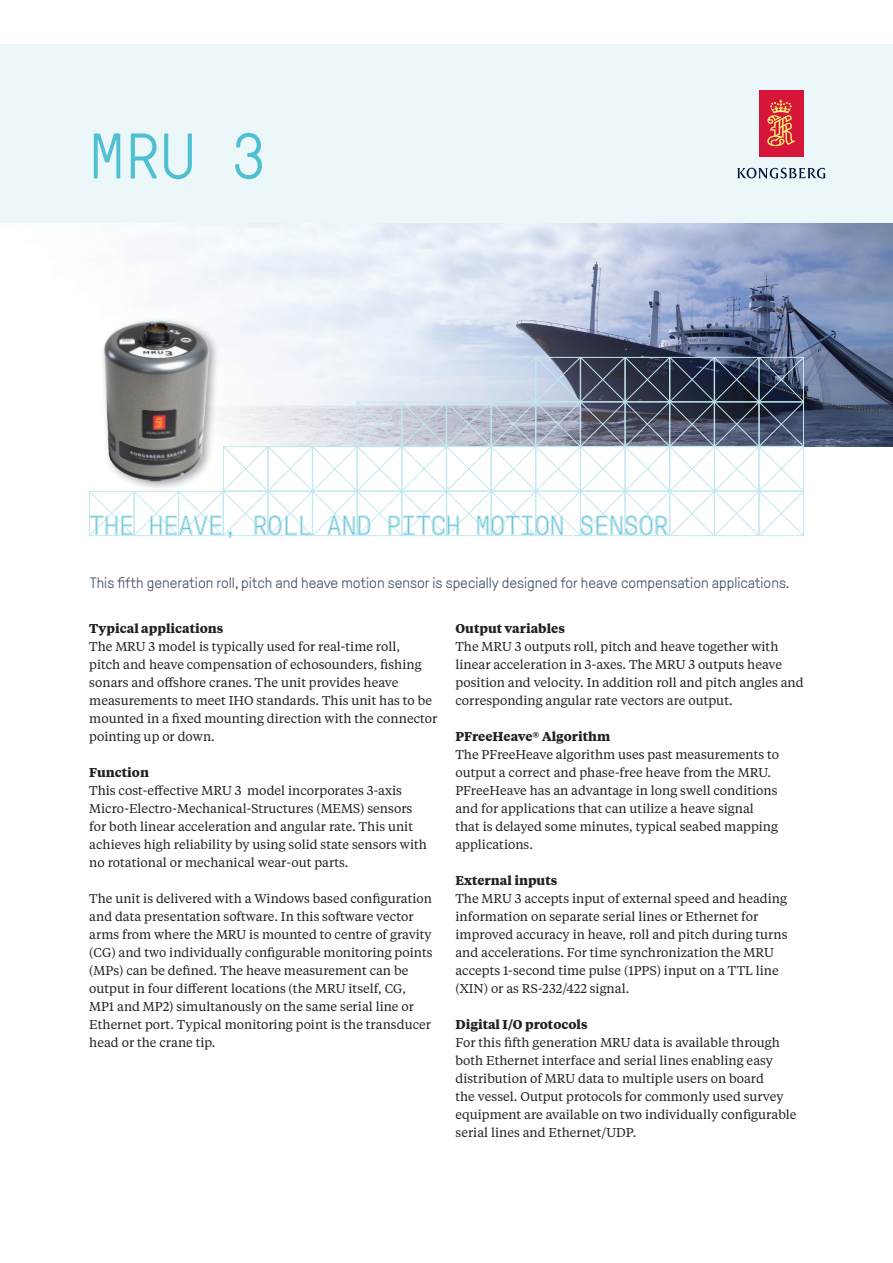
<style>
.page{position:relative;width:893px;height:1263px;background:#fff}
.page>*{position:absolute;margin:0;border:0;box-sizing:border-box;transform-origin:0 0}
.H0_-_Cover{font:300 64.5px "GT Pressura Mono";color:#4fc0d2}
.H2_-_Headlines__Norm{font:300 27px "GT Pressura Mono";color:#4fc0d2}
.Ingress_Pressura{font:300 15px "GT Pressura";color:#405267}
.Body{font:12.75px/18px "Tiempos Text";color:#231f20}
.Body-2{font:700 12.75px "Tiempos Text";color:#231f20}
</style>
<div class="page">
<img style="left:130px;top:223px;width:763px;height:223px">
<div style="left:0;top:45px;width:893px;height:178px;background:#ebf7f9"></div>
<div style="left:759px;top:90px;width:44px;height:66px;background:#d71439"></div>
<svg style="left:767px;top:100px;width:28px;height:46px"></svg>
<svg style="left:737px;top:168px;width:88px;height:11px"></svg>
<svg style="left:89px;top:357px;width:715px;height:181px"></svg>
<div style="left:99px;top:317px;width:121px;height:175px;background:#231f20;opacity:.4"></div>
<img style="left:103px;top:321px;width:108px;height:161px">
<p class="H0_-_Cover" style="left:89px;top:122px;width:179px">MRU 3</p>
<p class="H2_-_Headlines__Norm" style="left:89px;top:511px;width:581px">THE HEAVE, ROLL AND PITCH MOTION SENSOR</p>
<p class="Ingress_Pressura" style="left:90px;top:575px;width:701px">This fifth generation roll, pitch and heave motion sensor is specially designed for heave compensation applications.</p>
<p class="Body-2" style="left:89px;top:620px;width:136px">Typical applications</p>
<p class="Body" style="left:89px;top:637px;width:350px">The MRU 3 model is typically used for real-time roll,<br>pitch and heave compensation of echosounders, fishing sonars and offshore cranes. The unit provides heave measurements to meet IHO standards. This unit has to be mounted in a fixed mounting direction with the connector pointing up or down.</p>
<p class="Body-2" style="left:89px;top:764px;width:61px">Function</p>
<p class="Body" style="left:89px;top:781px;width:339px">This cost-effective MRU 3 model incorporates 3-axis Micro-Electro-Mechanical-Structures (MEMS) sensors for both linear acceleration and angular rate. This unit achieves high reliability by using solid state sensors with no rotational or mechanical wear-out parts.</p>
<p class="Body" style="left:89px;top:889px;width:345px">The unit is delivered with a Windows based configuration and data presentation software. In this software vector arms from where the MRU is mounted to centre of gravity (CG) and two individually configurable monitoring points (MPs) can be defined. The heave measurement can be output in four different locations (the MRU itself, CG, MP1 and MP2) simultanously on the same serial line or Ethernet port. Typical monitoring point is the transducer head or the crane tip.</p>
<p class="Body-2" style="left:455px;top:620px;width:111px">Output variables</p>
<p class="Body" style="left:455px;top:637px;width:350px">The MRU 3 outputs roll, pitch and heave together with linear acceleration in 3-axes. The MRU 3 outputs heave position and velocity. In addition roll and pitch angles and corresponding angular rate vectors are output.</p>
<p class="Body-2" style="left:455px;top:728px;width:156px">PFreeHeave® Algorithm</p>
<p class="Body" style="left:455px;top:745px;width:325px">The PFreeHeave algorithm uses past measurements to output a correct and phase-free heave from the MRU.<br>PFreeHeave has an advantage in long swell conditions and for applications that can utilize a heave signal that is delayed some minutes, typical seabed mapping applications.</p>
<p class="Body-2" style="left:455px;top:872px;width:103px">External inputs</p>
<p class="Body" style="left:455px;top:889px;width:333px">The MRU 3 accepts input of external speed and heading information on separate serial lines or Ethernet for improved accuracy in heave, roll and pitch during turns and accelerations. For time synchronization the MRU accepts 1-second time pulse (1PPS) input on a TTL line (XIN) or as RS-232/422 signal.</p>
<p class="Body-2" style="left:455px;top:1016px;width:134px">Digital I/O protocols</p>
<p class="Body" style="left:455px;top:1033px;width:343px">For this fifth generation MRU data is available through both Ethernet interface and serial lines enabling easy distribution of MRU data to multiple users on board<br>the vessel. Output protocols for commonly used survey equipment are available on two individually configurable serial lines and Ethernet/UDP.</p>
</div>
